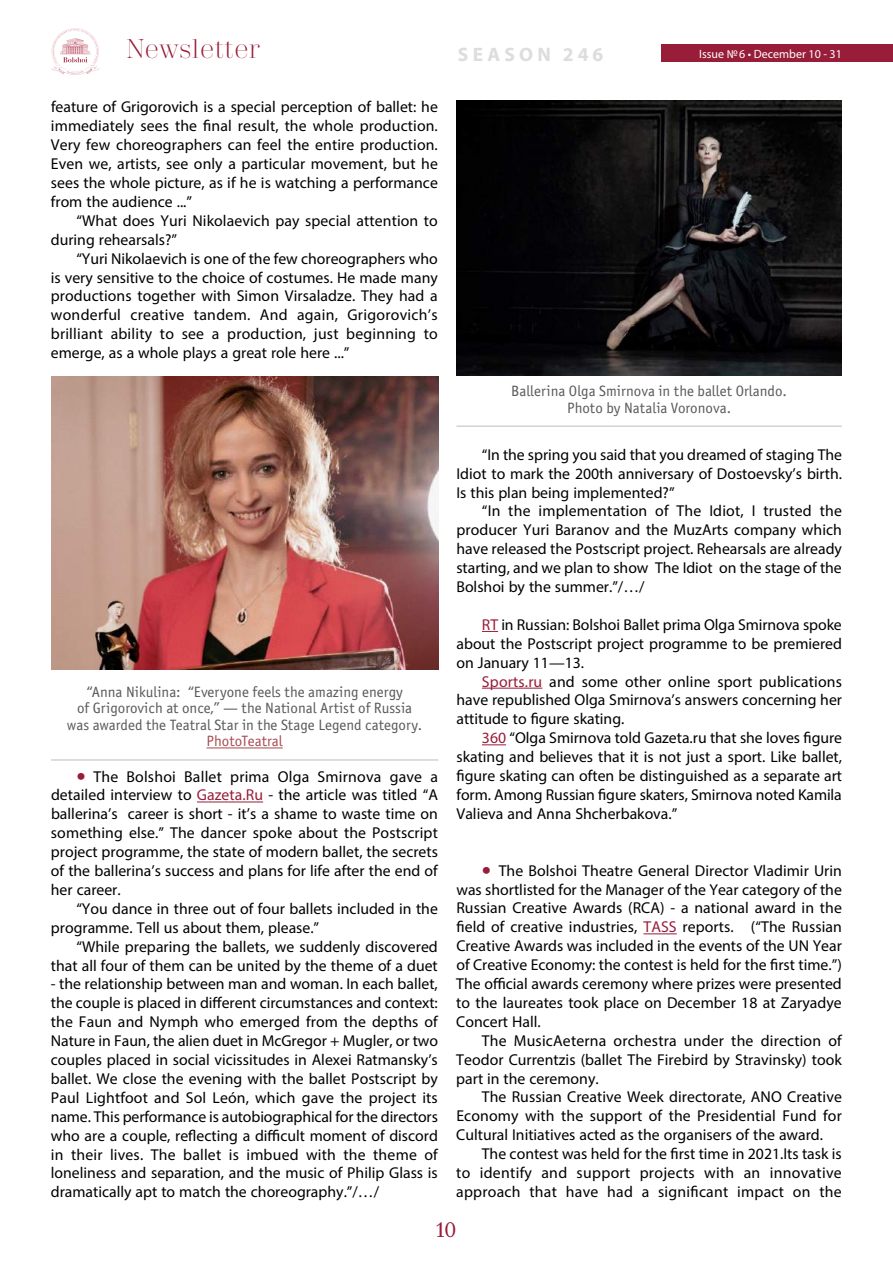
<style>
.page{position:relative;width:893px;height:1263px;background:#fff}
.page>*{position:absolute;margin:0;border:0;box-sizing:border-box;transform-origin:0 0}
.t1{font:300 27px "Trivia Serif";color:#981d39}
.t2{font:21px "Trivia Serif 10 Demo";color:#981d39}
.t3{font:700 19.5px "Myriad Pro";letter-spacing:.22em;color:#dcddde}
.t4{font:15.75px/18.9px "Myriad Pro";color:#000;text-align:justify}
.t5{font:15px/16.5px "Officina Sans Book ITC";color:#58595b;text-align:center}
.t6{font:15px "Officina Sans Book ITC";color:#a84a51}
.t7{font:12px "Myriad Pro";color:#fff}
.s1{font-size:33px;color:#981d39}
.s2{color:#981d39}
</style>
<div class="page">
<div style="left:661px;top:45px;width:232px;height:17px;background:#981d39"></div>
<svg style="left:51px;top:28px;width:49px;height:47px"></svg>
<img style="left:51px;top:377px;width:387px;height:292px">
<hr style="left:51px;top:759px;width:387px;height:2px;background:#d1d3d4">
<hr style="left:206px;top:747px;width:77px;height:1px;background:#a84a51">
<hr style="left:197px;top:802px;width:66px;height:1px;background:#981d39">
<img style="left:456px;top:101px;width:386px;height:274px">
<hr style="left:456px;top:425px;width:386px;height:2px;background:#d1d3d4">
<svg style="left:482px;top:631px;width:16px;height:1px"></svg>
<hr style="left:482px;top:688px;width:60px;height:1px;background:#981d39">
<svg style="left:482px;top:744px;width:24px;height:1px"></svg>
<hr style="left:643px;top:933px;width:34px;height:1px;background:#981d39">
<h1 class="t1" style="left:126px;top:35px;width:135px">Newsletter</h1>
<p class="t7" style="left:699px;top:46px;width:144px">Issue №6 • December 10 - 31</p>
<p class="t3" style="left:458px;top:41px;width:147px">SEASON 246</p>
<p class="t4" style="left:51px;top:97px;width:388px">feature of Grigorovich is a special perception of ballet: he immediately sees the final result, the whole production.<br>Very few choreographers can feel the entire production.<br>Even we, artists, see only a particular movement, but he sees the whole picture, as if he is watching a performance from the audience ...”</p>
<p class="t4" style="left:51px;top:211px;width:388px;text-indent:26px">“What does Yuri Nikolaevich pay special attention to during rehearsals?”</p>
<p class="t4" style="left:51px;top:249px;width:388px;text-indent:26px">“Yuri Nikolaevich is one of the few choreographers who is very sensitive to the choice of costumes. He made many productions together with Simon Virsaladze. They had a wonderful creative tandem. And again, Grigorovich’s brilliant ability to see a production, just beginning to emerge, as a whole plays a great role here ...”</p>
<p class="t5" style="left:67px;top:684px;width:357px">“Anna Nikulina: “Everyone feels the amazing energy<br>of Grigorovich at once,” — the National Artist of Russia was awarded the Teatral Star in the Stage Legend category.</p>
<p class="t6" style="left:206px;top:733px;width:78px">PhotoTeatral</p>
<p class="t4" style="left:51px;top:766px;width:389px;text-indent:26px"><span class="s1">•</span> The Bolshoi Ballet prima Olga Smirnova gave a detailed interview to <span class="s2">Gazeta.Ru</span> - the article was titled “A ballerina’s career is short - it’s a shame to waste time on something else.” The dancer spoke about the Postscript project programme, the state of modern ballet, the secrets of the ballerina’s success and plans for life after the end of her career.</p>
<p class="t4" style="left:51px;top:899px;width:388px;text-indent:25px">“You dance in three out of four ballets included in the programme. Tell us about them, please.”</p>
<p class="t4" style="left:51px;top:937px;width:388px;text-align:right">“While preparing the ballets, we suddenly discovered that all four of them can be united by the theme of a duet</p>
<p class="t4" style="left:51px;top:974px;width:389px">- the relationship between man and woman. In each ballet, the couple is placed in different circumstances and context: the Faun and Nymph who emerged from the depths of Nature in Faun, the alien duet in McGregor + Mugler, or two couples placed in social vicissitudes in Alexei Ratmansky’s ballet. We close the evening with the ballet Postscript by Paul Lightfoot and Sol León, which gave the project its name. This performance is autobiographical for the directors who are a couple, reflecting a difficult moment of discord in their lives. The ballet is imbued with the theme of loneliness and separation, and the music of Philip Glass is dramatically apt to match the choreography.”/…/</p>
<p class="t5" style="left:511px;top:383px;width:277px">Ballerina Olga Smirnova in the ballet Orlando.<br>Photo by Natalia Voronova.</p>
<p class="t4" style="left:456px;top:445px;width:387px;text-indent:26px">“In the spring you said that you dreamed of staging The Idiot to mark the 200th anniversary of Dostoevsky’s birth.<br>Is this plan being implemented?”</p>
<p class="t4" style="left:456px;top:501px;width:387px;text-indent:26px">“In the implementation of The Idiot, I trusted the producer Yuri Baranov and the MuzArts company which have released the Postscript project. Rehearsals are already starting, and we plan to show The Idiot on the stage of the Bolshoi by the summer.”/…/</p>
<p class="t4" style="left:456px;top:615px;width:387px;text-indent:26px"><span class="s2">RT</span> in Russian: Bolshoi Ballet prima Olga Smirnova spoke about the Postscript project programme to be premiered on January 11—13.</p>
<p class="t4" style="left:456px;top:672px;width:387px;text-indent:25px"><span class="s2">Sports.ru</span> and some other online sport publications have republished Olga Smirnova’s answers concerning her attitude to figure skating.</p>
<p class="t4" style="left:456px;top:728px;width:387px;text-indent:26px"><span class="s2">360</span> “Olga Smirnova told Gazeta.ru that she loves figure skating and believes that it is not just a sport. Like ballet, figure skating can often be distinguished as a separate art form. Among Russian figure skaters, Smirnova noted Kamila Valieva and Anna Shcherbakova.”</p>
<p class="t4" style="left:456px;top:861px;width:387px;text-indent:26px"><span class="s1">•</span> The Bolshoi Theatre General Director Vladimir Urin was shortlisted for the Manager of the Year category of the Russian Creative Awards (RCA) - a national award in the field of creative industries, <span class="s2">TASS</span> reports. (“The Russian Creative Awards was included in the events of the UN Year of Creative Economy: the contest is held for the first time.”)<br>The official awards ceremony where prizes were presented to the laureates took place on December 18 at Zaryadye Concert Hall.</p>
<p class="t4" style="left:456px;top:1031px;width:387px;text-indent:26px">The MusicAeterna orchestra under the direction of Teodor Currentzis (ballet The Firebird by Stravinsky) took part in the ceremony.</p>
<p class="t4" style="left:456px;top:1087px;width:387px;text-indent:25px">The Russian Creative Week directorate, ANO Creative Economy with the support of the Presidential Fund for Cultural Initiatives acted as the organisers of the award.</p>
<p class="t4" style="left:456px;top:1144px;width:387px;text-indent:26px">The contest was held for the first time in 2021.Its task is to identify and support projects with an innovative approach that have had a significant impact on the</p>
<h2 class="t2" style="left:437px;top:1217px;width:21px">10</h2>
</div>
